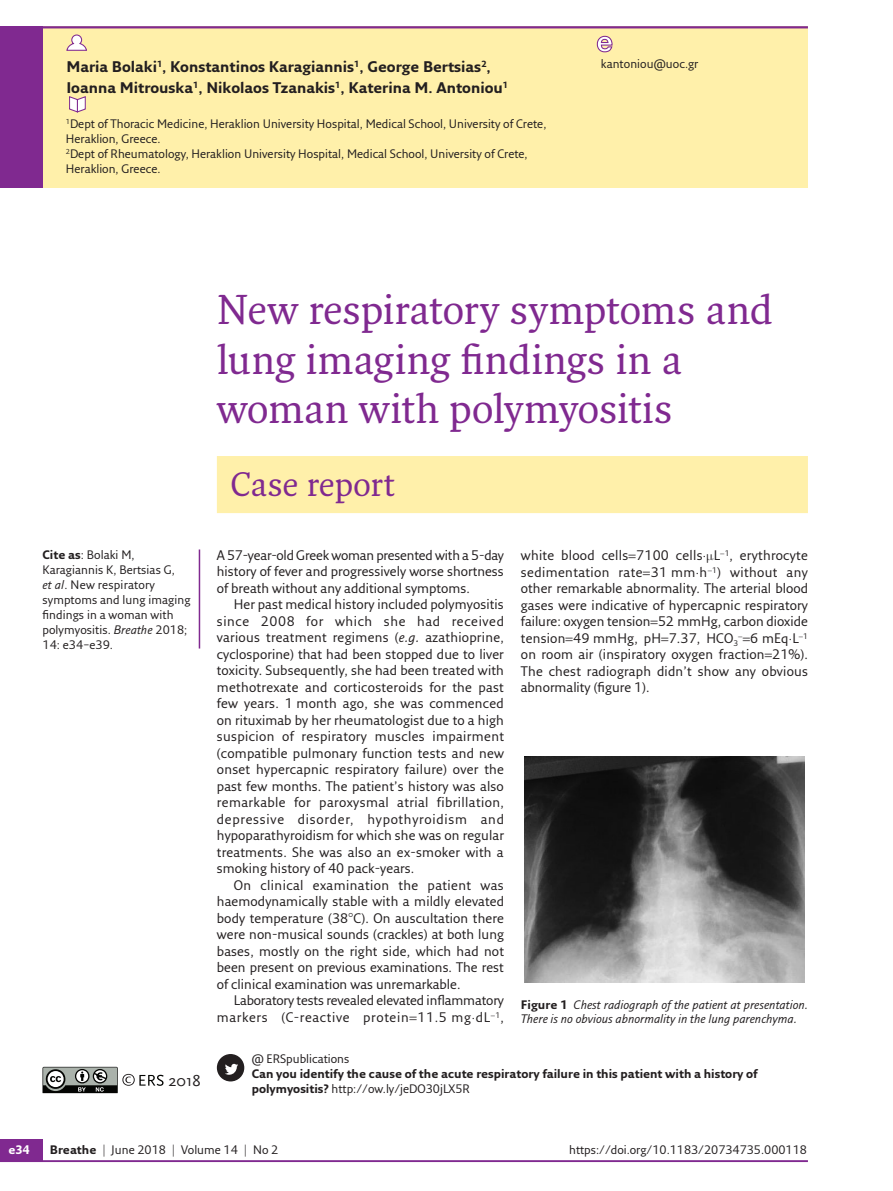
<style>
.page{position:relative;width:893px;height:1191px;background:#fff}
.page>*{position:absolute;margin:0;border:0;box-sizing:border-box;transform-origin:0 0}
.t1{font:40.5px/49.5px "Fresco Std";letter-spacing:-.005em;color:#802990}
.t2{font:33px "Fresco Std";letter-spacing:-.005em;color:#802990}
.t3{font:16.5px "Scala Sans";color:#231f20}
.t4{font:700 15px/21px "Fresco Sans Pro";color:#231f20}
.t5{font:13.5px/16.5px "Fresco Sans Pro";color:#231f20;text-align:justify}
.t6{font:12px/15px "Fresco Sans Pro";color:#231f20}
.t7{font:700 12px/15px "Fresco Sans Pro";color:#231f20}
.t8{font:italic 12px/13.5px "Fresco Sans Pro";color:#231f20}
.t9{font:700 12px "Fresco Sans Pro";color:#fff}
.s1{font-weight:700}
.s2{font-style:italic}
.s3{font-weight:700;font-style:normal}
.s4{font-weight:400}
</style>
<div class="page">
<hr style="left:0;top:1160px;width:808px;height:2px;background:#802990">
<div style="left:0;top:1138px;width:43px;height:23px;background:#802990"></div>
<div style="left:0;top:26px;width:808px;height:162px;background:#fff0aa"></div>
<hr style="left:0;top:26px;width:808px;height:2px;background:#802990">
<div style="left:0;top:26px;width:43px;height:162px;background:#802990"></div>
<svg style="left:596px;top:35px;width:17px;height:18px"></svg>
<svg style="left:43px;top:1066px;width:121px;height:27px"></svg>
<svg style="left:69px;top:96px;width:17px;height:17px"></svg>
<svg style="left:66px;top:34px;width:21px;height:17px"></svg>
<div style="left:218px;top:1054px;width:26px;height:26px;background:#231f20;border-radius:50%"></div>
<div style="left:217px;top:1054px;width:27px;height:27px;border:2px solid #231f20;border-radius:50%"></div>
<div style="left:219px;top:1056px;width:23px;height:23px;background:#231f20;border-radius:50%"></div>
<svg style="left:225px;top:1063px;width:13px;height:11px"></svg>
<div style="left:217px;top:456px;width:591px;height:57px;background:#fff0aa"></div>
<hr style="left:199px;top:549px;width:1px;height:99px;background:#802990">
<img style="left:524px;top:756px;width:281px;height:226px">
<p class="t4" style="left:66px;top:56px;width:443px">Maria Bolaki<sup>1</sup>, Konstantinos Karagiannis<sup>1</sup>, George Bertsias<sup>2</sup>,<br>Ioanna Mitrouska<sup>1</sup>, Nikolaos Tzanakis<sup>1</sup>, Katerina M. Antoniou<sup>1</sup></p>
<p class="t6" style="left:66px;top:116px;width:482px"><sup>1</sup>Dept of Thoracic Medicine, Heraklion University Hospital, Medical School, University of Crete, Heraklion, Greece.<br><sup>2</sup>Dept of Rheumatology, Heraklion University Hospital, Medical School, University of Crete, Heraklion, Greece.</p>
<p class="t6" style="left:601px;top:56px;width:99px">kantoniou@uoc.gr</p>
<h1 class="t1" style="left:217px;top:284px;width:557px">New respiratory symptoms and lung imaging findings in a woman with polymyositis</h1>
<h2 class="t2" style="left:230px;top:463px;width:166px">Case report</h2>
<p class="t6" style="left:43px;top:546px;width:150px"><span class="s1">Cite as</span>: Bolaki M,<br>Karagiannis K, Bertsias G,<br><span class="s2">et al</span>. New respiratory symptoms and lung imaging findings in a woman with polymyositis. <span class="s2">Breathe</span> 2018;<br>14: e34–e39.</p>
<p class="t3" style="left:168px;top:1071px;width:34px">2018</p>
<p class="t5" style="left:217px;top:546px;width:289px">A 57-year-old Greek woman presented with a 5-day history of fever and progressively worse shortness of breath without any additional symptoms.</p>
<p class="t5" style="left:217px;top:596px;width:289px;text-indent:17px">Her past medical history included polymyositis since 2008 for which she had received various treatment regimens (<span class="s2">e.g.</span> azathioprine, cyclosporine) that had been stopped due to liver toxicity. Subsequently, she had been treated with methotrexate and corticosteroids for the past few years. 1 month ago, she was commenced on rituximab by her rheumatologist due to a high suspicion of respiratory muscles impairment (compatible pulmonary function tests and new onset hypercapnic respiratory failure) over the past few months. The patient’s history was also remarkable for paroxysmal atrial fibrillation, depressive disorder, hypothyroidism and hypoparathyroidism for which she was on regular treatments. She was also an ex-smoker with a smoking history of 40 pack-years.</p>
<p class="t5" style="left:217px;top:876px;width:289px;text-indent:17px">On clinical examination the patient was haemodynamically stable with a mildly elevated body temperature (38 C). On auscultation there were non-musical sounds (crackles) at both lung bases, mostly on the right side, which had not been present on previous examinations. The rest of clinical examination was unremarkable.</p>
<p class="t5" style="left:217px;top:991px;width:288px;text-align:right">Laboratory tests revealed elevated inflammatory markers (C-reactive protein 11.5 mg⋅dL−<sup>1</sup>,</p>
<p class="t5" style="left:521px;top:547px;width:289px">white blood cells 7100 cells⋅ L−<sup>1</sup>, erythrocyte sedimentation rate 31 mm⋅h−<sup>1</sup>) without any other remarkable abnormality. The arterial blood gases were indicative of hypercapnic respiratory failure: oxygen tension 52 mmHg, carbon dioxide tension 49 mmHg, pH 7.37, HCO<sub>3</sub>− 6 mEq⋅L−<sup>1 </sup>on room air (inspiratory oxygen fraction 21%).<br>The chest radiograph didn’t show any obvious abnormality (figure 1).</p>
<p class="t8" style="left:521px;top:997px;width:289px"><span class="s3">Figure 1</span> Chest radiograph of the patient at presentation.<br>There is no obvious abnormality in the lung parenchyma.</p>
<p class="t6" style="left:252px;top:1051px;width:99px">@ ERSpublications</p>
<p class="t7" style="left:252px;top:1066px;width:507px">Can you identify the cause of the acute respiratory failure in this patient with a history of polymyositis? <span class="s4">http://ow.ly/jeDO30jLX5R</span></p>
<p class="t9" style="left:8px;top:1142px;width:23px">e34</p>
<p class="t6" style="left:50px;top:1142px;width:230px"><span class="s1">Breathe</span> | June 2018 | Volume 14 | No 2</p>
<p class="t6" style="left:569px;top:1142px;width:239px">https://doi.org/10.1183/20734735.000118</p>
</div>
